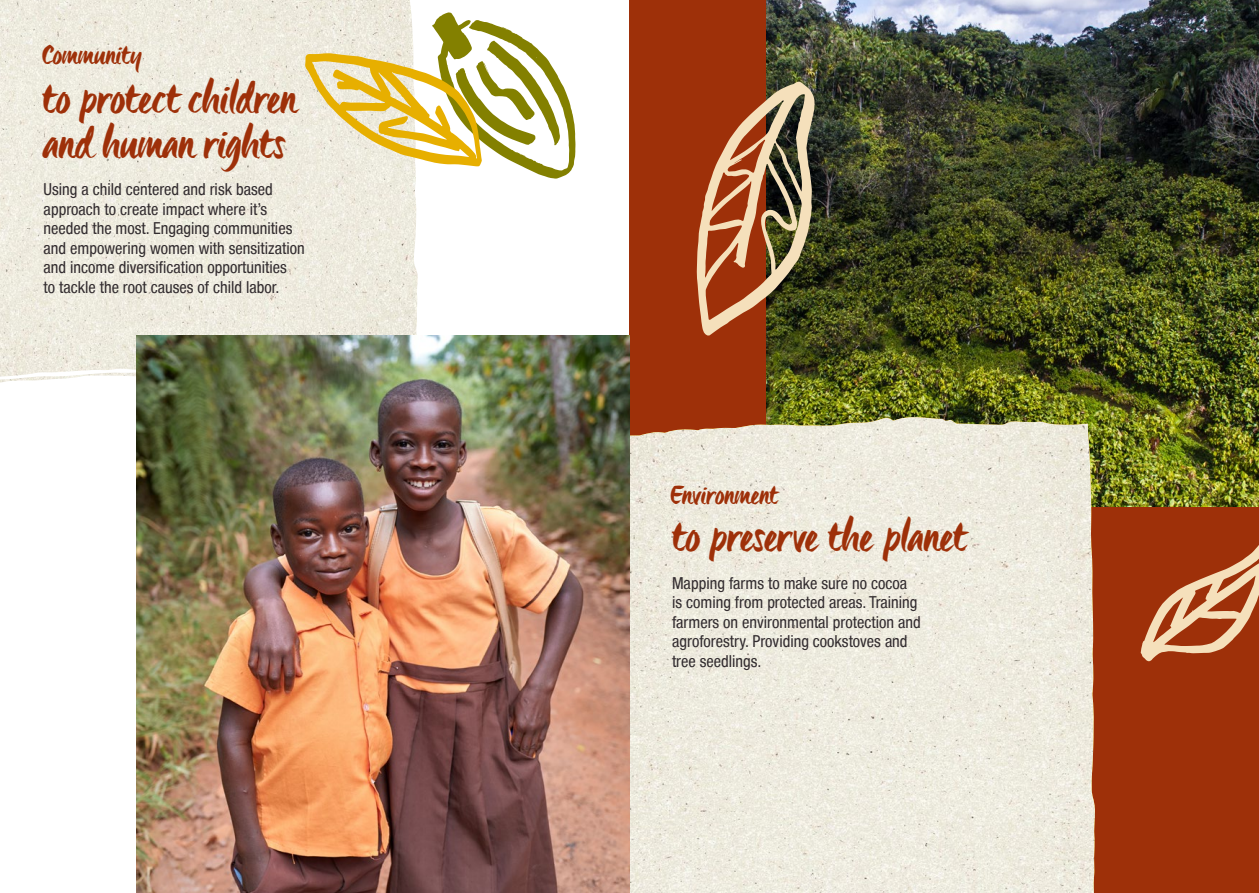
<style>
.page{position:relative;width:1259px;height:893px;background:#fff}
.page>*{position:absolute;margin:0;border:0;box-sizing:border-box;transform-origin:0 0}
.t1{font:45px/45px "Origo";color:#9e3009}
.t2{font:28.65px "Origo";color:#9e3009}
.t3{font:condensed 16.5px/19.5px "Helvetica Neue Condensed";color:#322c2f}
</style>
<div class="page">
<div style="left:629px;top:0;width:630px;height:893px;background:#9e3009"></div>
<img style="left:766px;top:0;width:493px;height:507px">
<img style="left:629px;top:417px;width:466px;height:476px">
<img style="left:0;top:0;width:418px;height:384px">
<img style="left:137px;top:336px;width:492px;height:557px">
<svg style="left:305px;top:12px;width:270px;height:167px"></svg>
<svg style="left:696px;top:81px;width:118px;height:255px"></svg>
<svg style="left:1140px;top:545px;width:119px;height:117px"></svg>
<h2 class="t2" style="left:43px;top:34px;width:101px">Community</h2>
<h1 class="t1" style="left:43px;top:76px;width:256px">to protect children and human rights</h1>
<p class="t3" style="left:44px;top:179px;width:263px">Using a child centered and risk based approach to create impact where it’s needed the most. Engaging communities and empowering women with sensitization and income diversification opportunities<br>to tackle the root causes of child labor.</p>
<h2 class="t2" style="left:671px;top:474px;width:109px">Environment</h2>
<h1 class="t1" style="left:672px;top:515px;width:296px">to preser ve the planet</h1>
<p class="t3" style="left:672px;top:573px;width:250px">Mapping farms to make sure no cocoa is coming from protected areas. Training farmers on environmental protection and agroforestry. Providing cookstoves and tree seedlings.</p>
</div>
